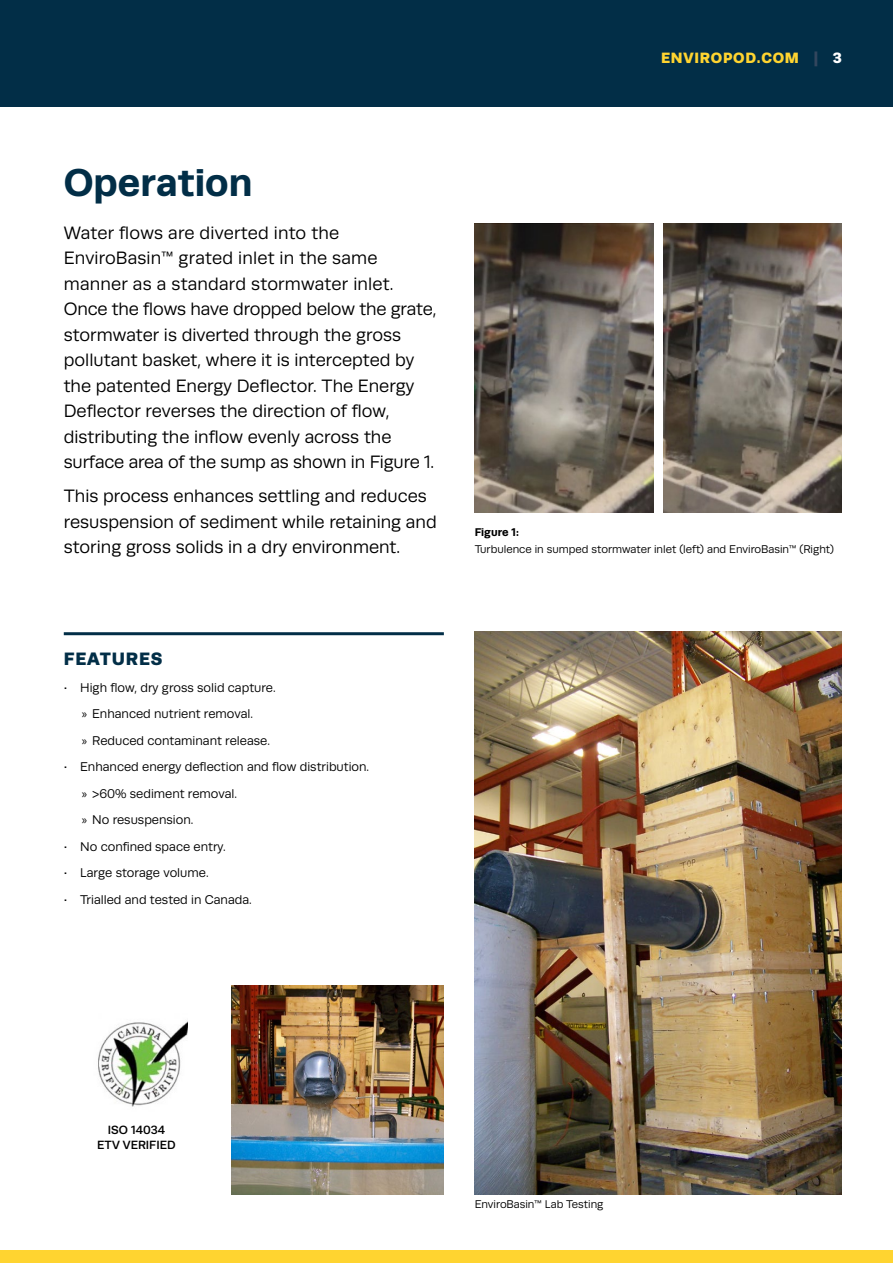
<style>
.page{position:relative;width:893px;height:1263px;background:#fff}
.page>*{position:absolute;margin:0;border:0;box-sizing:border-box;transform-origin:0 0}
.t1{font:700 39px "Runda";color:#022e47}
.t2{font:18px/25.5px "Runda";color:#000}
.t3{font:900 18px "Runda";letter-spacing:.05em;color:#022e47}
.t4{font:900 15px "Runda";letter-spacing:.05em;color:#ffd430}
.t5{font:12.75px/26.5px "Runda";color:#000}
.t6{font:500 12px/15px "Runda";color:#000;text-align:center}
.t7{font:11.25px "Runda";color:#000}
.t8{font:700 11.25px "Runda";letter-spacing:-.005em;color:#000}
.s1{color:#34475e}
.s2{color:#fff}
.s3{font-family:"Myriad Pro"}
</style>
<div class="page">
<div style="left:0;top:0;width:893px;height:107px;background:#022e47"></div>
<div style="left:0;top:1250px;width:893px;height:13px;background:#ffd430"></div>
<img style="left:475px;top:631px;width:367px;height:563px">
<img style="left:475px;top:224px;width:178px;height:288px">
<img style="left:663px;top:224px;width:179px;height:288px">
<img style="left:98px;top:1022px;width:89px;height:85px">
<hr style="left:64px;top:632px;width:380px;height:3px;background:#022e47">
<img style="left:231px;top:986px;width:213px;height:208px">
<p class="t4" style="left:661px;top:48px;width:182px">ENVIROPOD.COM <span class="s1">|</span> <span class="s2">3</span></p>
<h1 class="t1" style="left:64px;top:160px;width:190px">Operation</h1>
<p class="t2" style="left:64px;top:220px;width:374px">Water flows are diverted into the EnviroBasin™ grated inlet in the same manner as a standard stormwater inlet.<br>Once the flows have dropped below the grate, stormwater is diverted through the gross pollutant basket, where it is intercepted by the patented Energy Deflector. The Energy Deflector reverses the direction of flow, distributing the inflow evenly across the surface area of the sump as shown in Figure 1.</p>
<p class="t2" style="left:64px;top:484px;width:374px">This process enhances settling and reduces resuspension of sediment while retaining and storing gross solids in a dry environment.</p>
<p class="t3" style="left:64px;top:648px;width:100px">FEATURES</p>
<p class="t5" style="left:82px;top:674px;width:195px;text-indent:-18px">• High flow, dry gross solid capture. <span class="s3">»</span> Enhanced nutrient removal.<br><span class="s3">»</span> Reduced contaminant release.</p>
<p class="t5" style="left:82px;top:753px;width:289px;text-indent:-18px">• Enhanced energy deflection and flow distribution. <span class="s3">»</span> &gt;60% sediment removal.<br><span class="s3">»</span> No resuspension.</p>
<p class="t5" style="left:64px;top:833px;width:164px">• No confined space entry.</p>
<p class="t5" style="left:64px;top:859px;width:146px">• Large storage volume.</p>
<p class="t5" style="left:64px;top:886px;width:190px">• Trialled and tested in Canada.</p>
<p class="t8" style="left:475px;top:526px;width:46px">Figure 1:</p>
<p class="t7" style="left:475px;top:543px;width:361px">Turbulence in sumped stormwater inlet (left) and EnviroBasin™ (Right)</p>
<p class="t6" style="left:97px;top:1123px;width:80px">ISO 14034<br>ETV VERIFIED</p>
<p class="t7" style="left:475px;top:1198px;width:130px">EnviroBasin™ Lab Testing</p>
</div>
